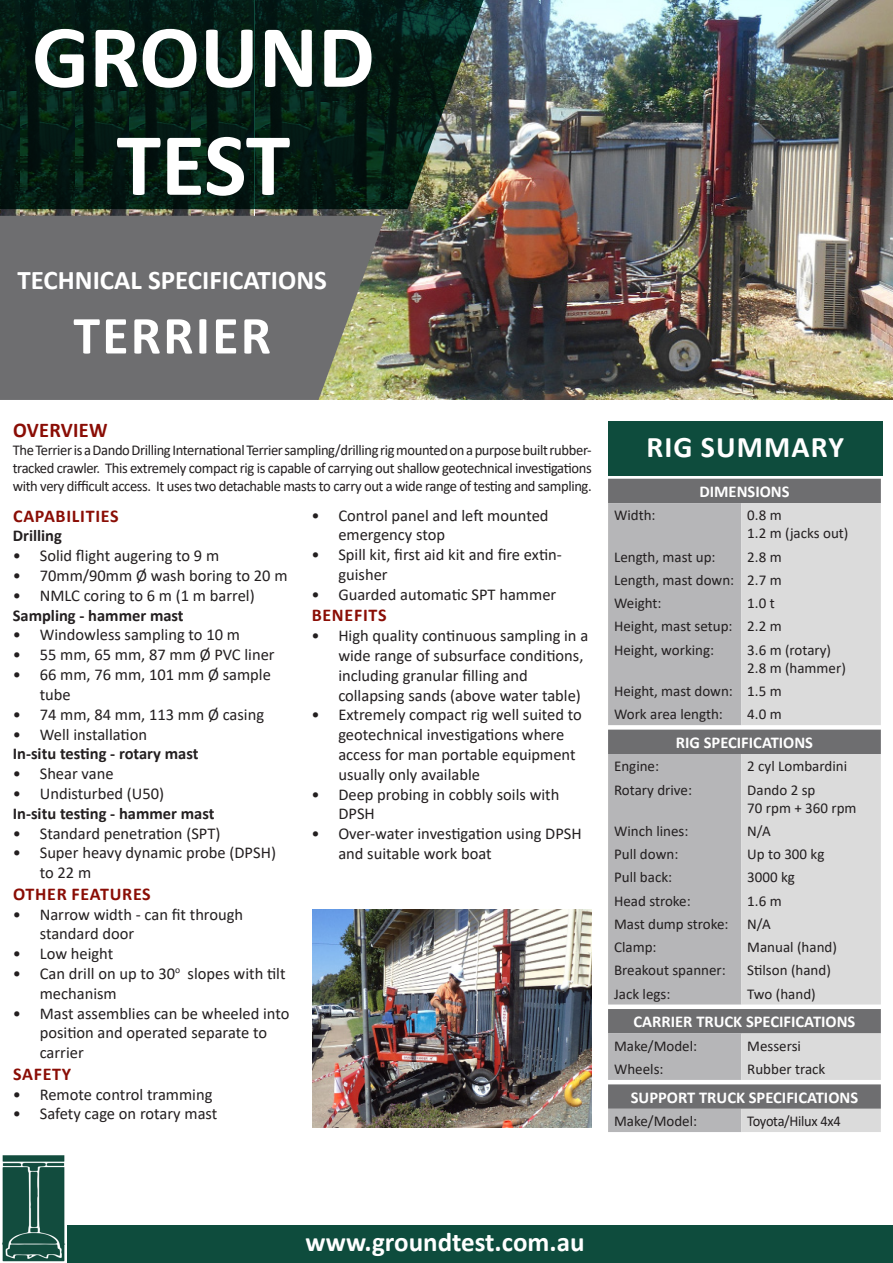
<style>
.page{position:relative;width:893px;height:1263px;background:#fff}
.page>*{position:absolute;margin:0;border:0;box-sizing:border-box;transform-origin:0 0}
.t1{font:700 90px "Calibri";color:#fff}
.t2{font:700 54px "Calibri";letter-spacing:.04em;color:#fff}
.t3{font:700 30px "Calibri";letter-spacing:.04em;color:#fff}
.t4{font:700 27px "Calibri";color:#fff}
.t5{font:700 21px "Calibri";letter-spacing:.015em;color:#8a0d05}
.t6{font:700 18px "Calibri";letter-spacing:.04em;color:#8a0d05}
.t7{font:16.5px/19.8px "Calibri";color:#231f20}
.t8{font:700 16.5px "Calibri";color:#fff}
.t9{font:700 16.5px "Calibri";color:#231f20}
.t10{font:15px/18px "Calibri";color:#231f20;text-align:justify}
.t11{font:15px "Calibri";letter-spacing:-.02em;color:#231f20;scale:.96 1}
</style>
<div class="page">
<img style="left:318px;top:0;width:575px;height:400px">
<svg style="left:0;top:0;width:484px;height:209px;background:#0e251c"></svg>
<svg style="left:0;top:216px;width:385px;height:184px;background:#737470"></svg>
<div style="left:608px;top:479px;width:273px;height:24px;background:#6e6e70"></div>
<svg style="left:608px;top:503px;width:133px;height:629px;background:#afafb1"></svg>
<svg style="left:741px;top:503px;width:140px;height:629px;background:#cfcfcf"></svg>
<div style="left:608px;top:421px;width:274px;height:54px;background:#0e4c3d"></div>
<div style="left:0;top:1225px;width:893px;height:38px;background:#0e4c3d"></div>
<img style="left:0;top:1155px;width:66px;height:108px">
<img style="left:312px;top:909px;width:280px;height:218px">
<p class="t1" style="left:32px;top:-7px;width:344px">GROUND</p>
<p class="t1" style="left:116px;top:101px;width:175px">TEST</p>
<p class="t4" style="left:17px;top:261px;width:311px">TECHNICAL SPECIFICATIONS</p>
<p class="t2" style="left:73px;top:297px;width:199px">TERRIER</p>
<p class="t5" style="left:13px;top:415px;width:96px">OVERVIEW</p>
<p class="t10" style="left:13px;top:440px;width:580px">The Terrier is a Dando Drilling International Terrier sampling/drilling rig mounted on a purpose built rubber&shy;tracked crawler. This extremely compact rig is capable of carrying out shallow geotechnical investigations with very difficult access. It uses two detachable masts to carry out a wide range of testing and sampling.</p>
<p class="t6" style="left:13px;top:503px;width:107px">CAPABILITIES</p>
<p class="t9" style="left:13px;top:524px;width:51px">Drilling</p>
<p class="t7" style="left:13px;top:545px;width:208px">• Solid flight augering to 9 m</p>
<p class="t7" style="left:13px;top:565px;width:276px">• 70mm/90mm Ø wash boring to 20 m</p>
<p class="t7" style="left:13px;top:585px;width:243px">• NMLC coring to 6 m (1 m barrel)</p>
<p class="t9" style="left:13px;top:603px;width:172px">Sampling - hammer mast</p>
<p class="t7" style="left:13px;top:625px;width:229px">• Windowless sampling to 10 m</p>
<p class="t7" style="left:13px;top:644px;width:263px">• 55 mm, 65 mm, 87 mm Ø PVC liner</p>
<p class="t7" style="left:40px;top:664px;width:233px;text-indent:-27px">• 66 mm, 76 mm, 101 mm Ø sample tube</p>
<p class="t7" style="left:13px;top:704px;width:253px">• 74 mm, 84 mm, 113 mm Ø casing</p>
<p class="t7" style="left:13px;top:724px;width:136px">• Well installation</p>
<p class="t9" style="left:13px;top:742px;width:187px">In-situ testing - rotary mast</p>
<p class="t7" style="left:13px;top:763px;width:102px">• Shear vane</p>
<p class="t7" style="left:13px;top:783px;width:153px">• Undisturbed (U50)</p>
<p class="t9" style="left:13px;top:801px;width:203px">In-situ testing - hammer mast</p>
<p class="t7" style="left:13px;top:823px;width:209px">• Standard penetration (SPT)</p>
<p class="t7" style="left:40px;top:842px;width:238px;text-indent:-27px">• Super heavy dynamic probe (DPSH) to 22 m</p>
<p class="t6" style="left:13px;top:881px;width:139px">OTHER FEATURES</p>
<p class="t7" style="left:40px;top:904px;width:205px;text-indent:-27px">• Narrow width - can fit through standard door</p>
<p class="t7" style="left:13px;top:943px;width:102px">• Low height</p>
<p class="t7" style="left:40px;top:963px;width:247px;text-indent:-27px">• Can drill on up to 30<sup>o</sup> slopes with tilt mechanism</p>
<p class="t7" style="left:40px;top:1003px;width:251px;text-indent:-27px">• Mast assemblies can be wheeled into position and operated separate to carrier</p>
<p class="t6" style="left:13px;top:1061px;width:60px">SAFETY</p>
<p class="t7" style="left:13px;top:1084px;width:201px">• Remote control tramming</p>
<p class="t7" style="left:13px;top:1103px;width:206px">• Safety cage on rotary mast</p>
<p class="t7" style="left:338px;top:505px;width:212px;text-indent:-27px">• Control panel and left mounted emergency stop</p>
<p class="t7" style="left:338px;top:544px;width:225px;text-indent:-27px">• Spill kit, first aid kit and fire extin&shy;guisher</p>
<p class="t7" style="left:311px;top:584px;width:246px">• Guarded automatic SPT hammer</p>
<p class="t6" style="left:312px;top:603px;width:76px">BENEFITS</p>
<p class="t7" style="left:338px;top:625px;width:251px;text-indent:-27px">• High quality continuous sampling in a wide range of subsurface conditions, including granular filling and collapsing sands (above water table)</p>
<p class="t7" style="left:338px;top:704px;width:245px;text-indent:-27px">• Extremely compact rig well suited to geotechnical investigations where access for man portable equipment usually only available</p>
<p class="t7" style="left:338px;top:784px;width:223px;text-indent:-27px">• Deep probing in cobbly soils with<br>DPSH</p>
<p class="t7" style="left:338px;top:823px;width:245px;text-indent:-27px">• Over-water investigation using DPSH and suitable work boat</p>
<p class="t3" style="left:646px;top:426px;width:199px">RIG SUMMARY</p>
<p class="t8" style="left:699px;top:480px;width:92px">DIMENSIONS</p>
<p class="t10" style="left:614px;top:506px;width:43px">Width:</p>
<p class="t10" style="left:747px;top:506px;width:103px">0.8 m<br>1.2 m (jacks out)</p>
<p class="t10" style="left:614px;top:547px;width:103px">Length, mast up:</p>
<p class="t10" style="left:747px;top:547px;width:36px">2.8 m</p>
<p class="t10" style="left:614px;top:570px;width:122px">Length, mast down:</p>
<p class="t10" style="left:747px;top:570px;width:36px">2.7 m</p>
<p class="t10" style="left:614px;top:594px;width:49px">Weight:</p>
<p class="t10" style="left:747px;top:594px;width:29px">1.0 t</p>
<p class="t10" style="left:614px;top:617px;width:120px">Height, mast setup:</p>
<p class="t10" style="left:747px;top:617px;width:36px">2.2 m</p>
<p class="t10" style="left:614px;top:640px;width:102px">Height, working:</p>
<p class="t10" style="left:747px;top:640px;width:85px">3.6 m (rotary)</p>
<p class="t10" style="left:747px;top:658px;width:100px">2.8 m (hammer)</p>
<p class="t10" style="left:614px;top:681px;width:120px">Height, mast down:</p>
<p class="t10" style="left:747px;top:681px;width:36px">1.5 m</p>
<p class="t10" style="left:614px;top:705px;width:110px">Work area length:</p>
<p class="t10" style="left:747px;top:705px;width:36px">4.0 m</p>
<p class="t8" style="left:676px;top:731px;width:139px">RIG SPECIFICATIONS</p>
<p class="t10" style="left:614px;top:757px;width:47px">Engine:</p>
<p class="t10" style="left:747px;top:757px;width:101px">2 cyl Lombardini</p>
<p class="t10" style="left:614px;top:780px;width:79px">Rotary drive:</p>
<p class="t10" style="left:747px;top:780px;width:70px">Dando 2 sp</p>
<p class="t10" style="left:747px;top:798px;width:111px">70 rpm + 360 rpm</p>
<p class="t10" style="left:614px;top:821px;width:76px">Winch lines:</p>
<p class="t10" style="left:747px;top:821px;width:25px">N/A</p>
<p class="t10" style="left:614px;top:845px;width:66px">Pull down:</p>
<p class="t10" style="left:747px;top:845px;width:79px">Up to 300 kg</p>
<p class="t10" style="left:614px;top:868px;width:60px">Pull back:</p>
<p class="t10" style="left:747px;top:868px;width:49px">3000 kg</p>
<p class="t10" style="left:614px;top:891px;width:78px">Head stroke:</p>
<p class="t10" style="left:747px;top:891px;width:36px">1.6 m</p>
<p class="t10" style="left:614px;top:914px;width:116px">Mast dump stroke:</p>
<p class="t10" style="left:747px;top:914px;width:25px">N/A</p>
<p class="t10" style="left:614px;top:938px;width:44px">Clamp:</p>
<p class="t10" style="left:747px;top:938px;width:91px">Manual (hand)</p>
<p class="t10" style="left:614px;top:961px;width:113px">Breakout spanner:</p>
<p class="t10" style="left:747px;top:961px;width:85px">Stilson (hand)</p>
<p class="t10" style="left:614px;top:984px;width:58px">Jack legs:</p>
<p class="t10" style="left:747px;top:984px;width:70px">Two (hand)</p>
<p class="t8" style="left:633px;top:1010px;width:223px">CARRIER TRUCK SPECIFICATIONS</p>
<p class="t10" style="left:614px;top:1036px;width:85px">Make/Model:</p>
<p class="t10" style="left:747px;top:1036px;width:55px">Messersi</p>
<p class="t10" style="left:614px;top:1059px;width:51px">Wheels:</p>
<p class="t10" style="left:747px;top:1059px;width:80px">Rubber track</p>
<p class="t8" style="left:631px;top:1086px;width:229px">SUPPORT TRUCK SPECIFICATIONS</p>
<p class="t10" style="left:614px;top:1112px;width:85px">Make/Model:</p>
<p class="t11" style="left:747px;top:1111px;width:99px">Toyota/Hilux 4x4</p>
<p class="t4" style="left:305px;top:1223px;width:281px">www.groundtest.com.au</p>
</div>
